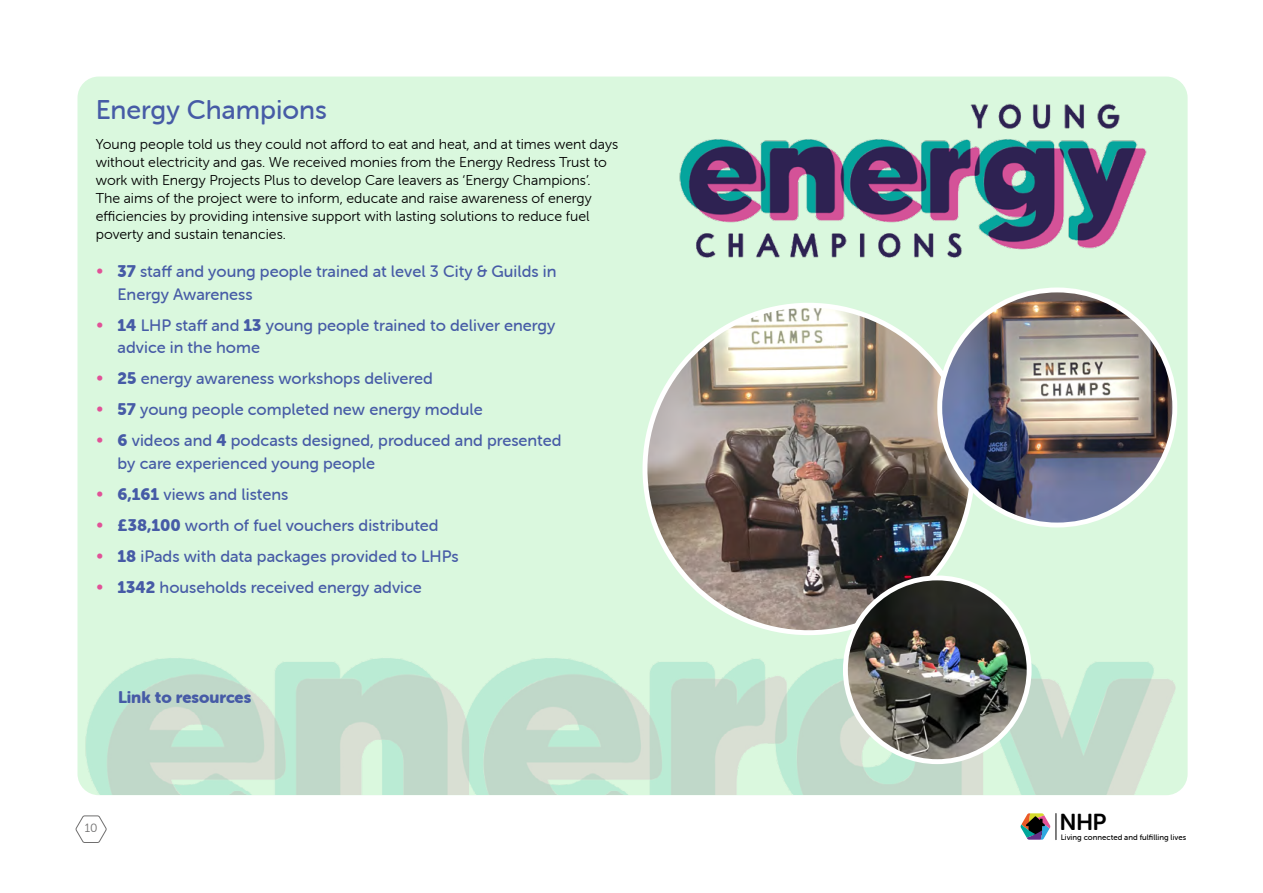
<style>
.page{position:relative;width:1263px;height:893px;background:#fff}
.page>*{position:absolute;margin:0;border:0;box-sizing:border-box;transform-origin:0 0}
.t1{font:27px "Museo Sans Rounded 500";color:#465ba6}
.t2{font:23.1px "Museo Sans Rounded 700";color:#000}
.t3{font:16.5px/22.5px "Museo Sans Rounded 500";color:#465ba6}
.t4{font:16.5px "Museo Sans Rounded 900";color:#465ba6}
.t5{font:14.25px/18px "Museo Sans Rounded 300";color:#000}
.t6{font:12px "Museo Sans Rounded 300";color:#706f6f}
.t7{font:7.95px "Museo Sans Rounded 500";color:#000}
.s1{color:#e15197}
.s2{font-family:"Museo Sans Rounded 900"}
</style>
<div class="page">
<svg style="left:76px;top:816px;width:31px;height:27px"></svg>
<svg style="left:1056px;top:813px;width:1px;height:27px"></svg>
<svg style="left:1020px;top:813px;width:30px;height:27px"></svg>
<div style="left:78px;top:77px;width:1109px;height:718px;background:#daf8de;border-radius:21px"></div>
<img style="left:679px;top:103px;width:468px;height:155px">
<img style="left:77px;top:651px;width:1111px;height:143px">
<img style="left:645px;top:305px;width:327px;height:328px;border-radius:162px">
<img style="left:940px;top:290px;width:235px;height:235px;border-radius:118px">
<div style="left:937px;top:287px;width:240px;height:240px;border:5px solid #fff;border-radius:50%"></div>
<img style="left:845px;top:578px;width:184px;height:184px;border-radius:92px">
<div style="left:843px;top:575px;width:188px;height:189px;border:5px solid #fff;border-radius:50%"></div>
<h1 class="t1" style="left:96px;top:95px;width:233px">Energy Champions</h1>
<p class="t5" style="left:96px;top:136px;width:524px">Young people told us they could not afford to eat and heat, and at times went days without electricity and gas. We received monies from the Energy Redress Trust to work with Energy Projects Plus to develop Care leavers as ‘Energy Champions’.<br>The aims of the project were to inform, educate and raise awareness of energy efficiencies by providing intensive support with lasting solutions to reduce fuel poverty and sustain tenancies.</p>
<p class="t3" style="left:118px;top:261px;width:440px;text-indent:-21px"><span class="s1">•</span> <span class="s2">37</span> staff and young people trained at level 3 City &amp; Guilds in<br>Energy Awareness</p>
<p class="t3" style="left:118px;top:314px;width:439px;text-indent:-21px"><span class="s1">•</span> <span class="s2">14</span> LHP staff and <span class="s2">13</span> young people trained to deliver energy advice in the home</p>
<p class="t3" style="left:97px;top:368px;width:338px"><span class="s1">•</span> <span class="s2">25</span> energy awareness workshops delivered</p>
<p class="t3" style="left:97px;top:399px;width:388px"><span class="s1">•</span> <span class="s2">57</span> young people completed new energy module</p>
<p class="t3" style="left:118px;top:430px;width:446px;text-indent:-21px"><span class="s1">•</span> <span class="s2">6</span> videos and <span class="s2">4</span> podcasts designed, produced and presented by care experienced young people</p>
<p class="t3" style="left:97px;top:483px;width:193px"><span class="s1">•</span> <span class="s2">6,161</span> views and listens</p>
<p class="t3" style="left:97px;top:514px;width:344px"><span class="s1">•</span> <span class="s2">£38,100</span> worth of fuel vouchers distributed</p>
<p class="t3" style="left:97px;top:545px;width:364px"><span class="s1">•</span> <span class="s2">18</span> iPads with data packages provided to LHPs</p>
<p class="t3" style="left:97px;top:576px;width:327px"><span class="s1">•</span> <span class="s2">1342</span> households received energy advice</p>
<p class="t4" style="left:118px;top:688px;width:135px">Link to resources</p>
<p class="t6" style="left:85px;top:822px;width:14px">10</p>
<h2 class="t2" style="left:1059px;top:809px;width:49px">NHP</h2>
<p class="t7" style="left:1061px;top:833px;width:127px">Living connected and fulfilling lives</p>
</div>
